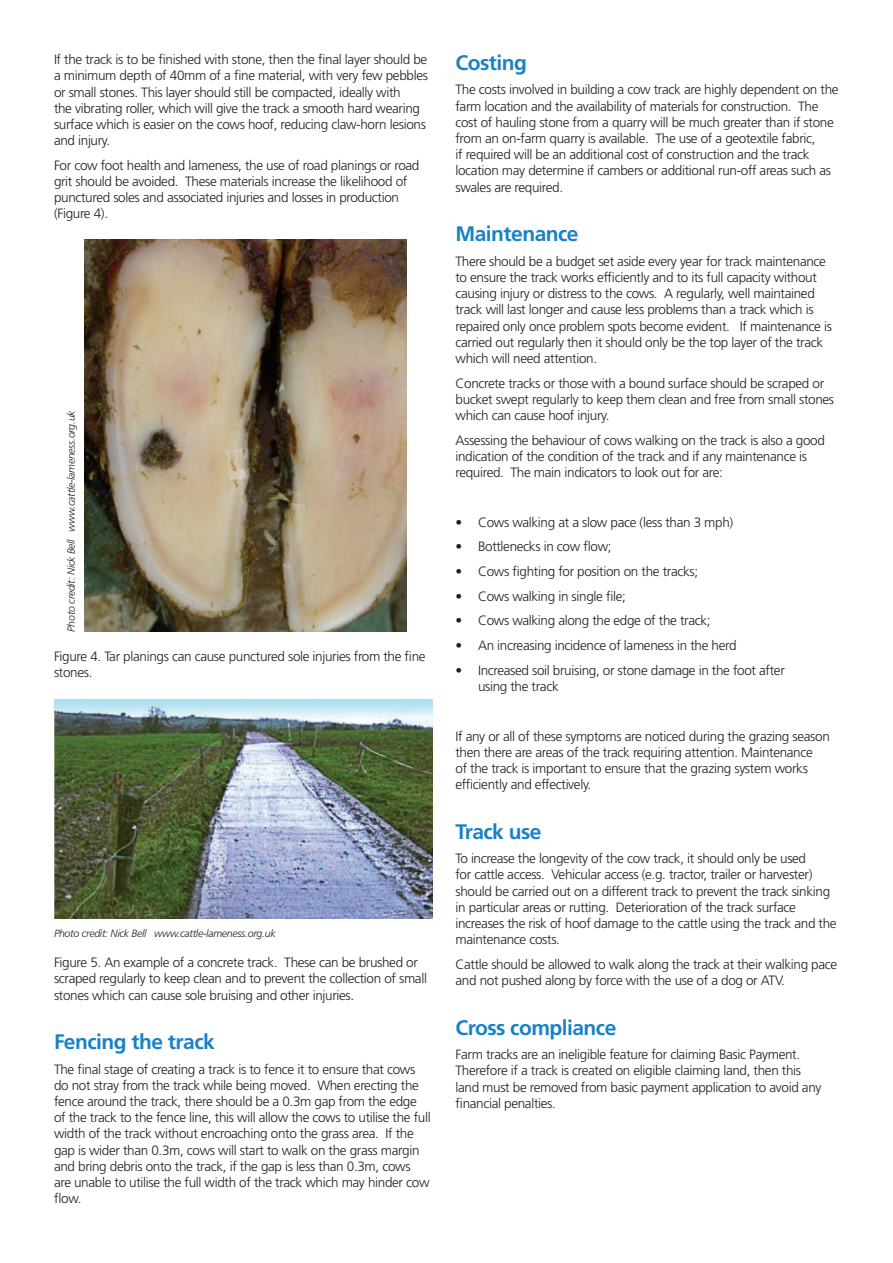
<style>
.page{position:relative;width:893px;height:1263px;background:#fff}
.page>*{position:absolute;margin:0;border:0;box-sizing:border-box;transform-origin:0 0}
.t1{font:700 21px "Frutiger LT Std";letter-spacing:-.025em;color:#1982c4}
.t2{font:300 13.5px/16.2px "Frutiger LT Std";letter-spacing:-.025em;color:#231f20}
.t3{font:italic 300 10.5px "Frutiger LT Std";letter-spacing:-.025em;color:#231f20}
</style>
<div class="page">
<img style="left:85px;top:239px;width:322px;height:392px">
<img style="left:54px;top:699px;width:379px;height:220px">
<p class="t2" style="left:54px;top:52px;width:376px">If the track is to be finished with stone, then the final layer should be a minimum depth of 40mm of a fine material, with very few pebbles or small stones. This layer should still be compacted, ideally with<br>the vibrating roller, which will give the track a smooth hard wearing surface which is easier on the cows hoof, reducing claw-horn lesions and injury.</p>
<p class="t2" style="left:54px;top:157px;width:367px">For cow foot health and lameness, the use of road planings or road grit should be avoided. These materials increase the likelihood of punctured soles and associated injuries and losses in production (Figure 4).</p>
<p class="t3" style="left:65px;top:631px;width:223px;rotate:-90deg">Photo credit: Nick Bell www.cattle-lameness.org.uk</p>
<p class="t2" style="left:54px;top:648px;width:373px">Figure 4. Tar planings can cause punctured sole injuries from the fine stones.</p>
<p class="t3" style="left:54px;top:928px;width:223px">Photo credit: Nick Bell www.cattle-lameness.org.uk</p>
<p class="t2" style="left:54px;top:954px;width:375px">Figure 5. An example of a concrete track. These can be brushed or scraped regularly to keep clean and to prevent the collection of small stones which can cause sole bruising and other injuries.</p>
<h1 class="t1" style="left:54px;top:1029px;width:162px">Fencing the track</h1>
<p class="t2" style="left:54px;top:1061px;width:378px">The final stage of creating a track is to fence it to ensure that cows do not stray from the track while being moved. When erecting the fence around the track, there should be a 0.3m gap from the edge of the track to the fence line, this will allow the cows to utilise the full width of the track without encroaching onto the grass area. If the gap is wider than 0.3m, cows will start to walk on the grass margin and bring debris onto the track, if the gap is less than 0.3m, cows are unable to utilise the full width of the track which may hinder cow flow.</p>
<h1 class="t1" style="left:455px;top:50px;width:73px">Costing</h1>
<p class="t2" style="left:455px;top:82px;width:385px">The costs involved in building a cow track are highly dependent on the farm location and the availability of materials for construction. The cost of hauling stone from a quarry will be much greater than if stone from an on-farm quarry is available. The use of a geotextile fabric,<br>if required will be an additional cost of construction and the track location may determine if cambers or additional run-off areas such as swales are required.</p>
<h1 class="t1" style="left:455px;top:221px;width:125px">Maintenance</h1>
<p class="t2" style="left:455px;top:253px;width:378px">There should be a budget set aside every year for track maintenance to ensure the track works efficiently and to its full capacity without causing injury or distress to the cows. A regularly, well maintained track will last longer and cause less problems than a track which is repaired only once problem spots become evident. If maintenance is carried out regularly then it should only be the top layer of the track which will need attention.</p>
<p class="t2" style="left:455px;top:375px;width:380px">Concrete tracks or those with a bound surface should be scraped or bucket swept regularly to keep them clean and free from small stones which can cause hoof injury.</p>
<p class="t2" style="left:455px;top:432px;width:371px">Assessing the behaviour of cows walking on the track is also a good indication of the condition of the track and if any maintenance is required. The main indicators to look out for are:</p>
<p class="t2" style="left:455px;top:514px;width:279px">• Cows walking at a slow pace (less than 3 mph)</p>
<p class="t2" style="left:455px;top:539px;width:158px">• Bottlenecks in cow flow;</p>
<p class="t2" style="left:455px;top:563px;width:244px">• Cows fighting for position on the tracks;</p>
<p class="t2" style="left:455px;top:588px;width:172px">• Cows walking in single file;</p>
<p class="t2" style="left:455px;top:613px;width:257px">• Cows walking along the edge of the track;</p>
<p class="t2" style="left:455px;top:638px;width:283px">• An increasing incidence of lameness in the herd</p>
<p class="t2" style="left:478px;top:662px;width:308px;text-indent:-23px">• Increased soil bruising, or stone damage in the foot after using the track</p>
<p class="t2" style="left:455px;top:728px;width:376px">If any or all of these symptoms are noticed during the grazing season then there are areas of the track requiring attention. Maintenance<br>of the track is important to ensure that the grazing system works efficiently and effectively.</p>
<h1 class="t1" style="left:455px;top:819px;width:88px">Track use</h1>
<p class="t2" style="left:455px;top:851px;width:383px">To increase the longevity of the cow track, it should only be used<br>for cattle access. Vehicular access (e.g. tractor, trailer or harvester) should be carried out on a different track to prevent the track sinking in particular areas or rutting. Deterioration of the track surface increases the risk of hoof damage to the cattle using the track and the maintenance costs.</p>
<p class="t2" style="left:455px;top:956px;width:383px">Cattle should be allowed to walk along the track at their walking pace and not pushed along by force with the use of a dog or ATV.</p>
<h1 class="t1" style="left:455px;top:1015px;width:162px">Cross compliance</h1>
<p class="t2" style="left:455px;top:1047px;width:368px">Farm tracks are an ineligible feature for claiming Basic Payment.<br>Therefore if a track is created on eligible claiming land, then this land must be removed from basic payment application to avoid any financial penalties.</p>
</div>
